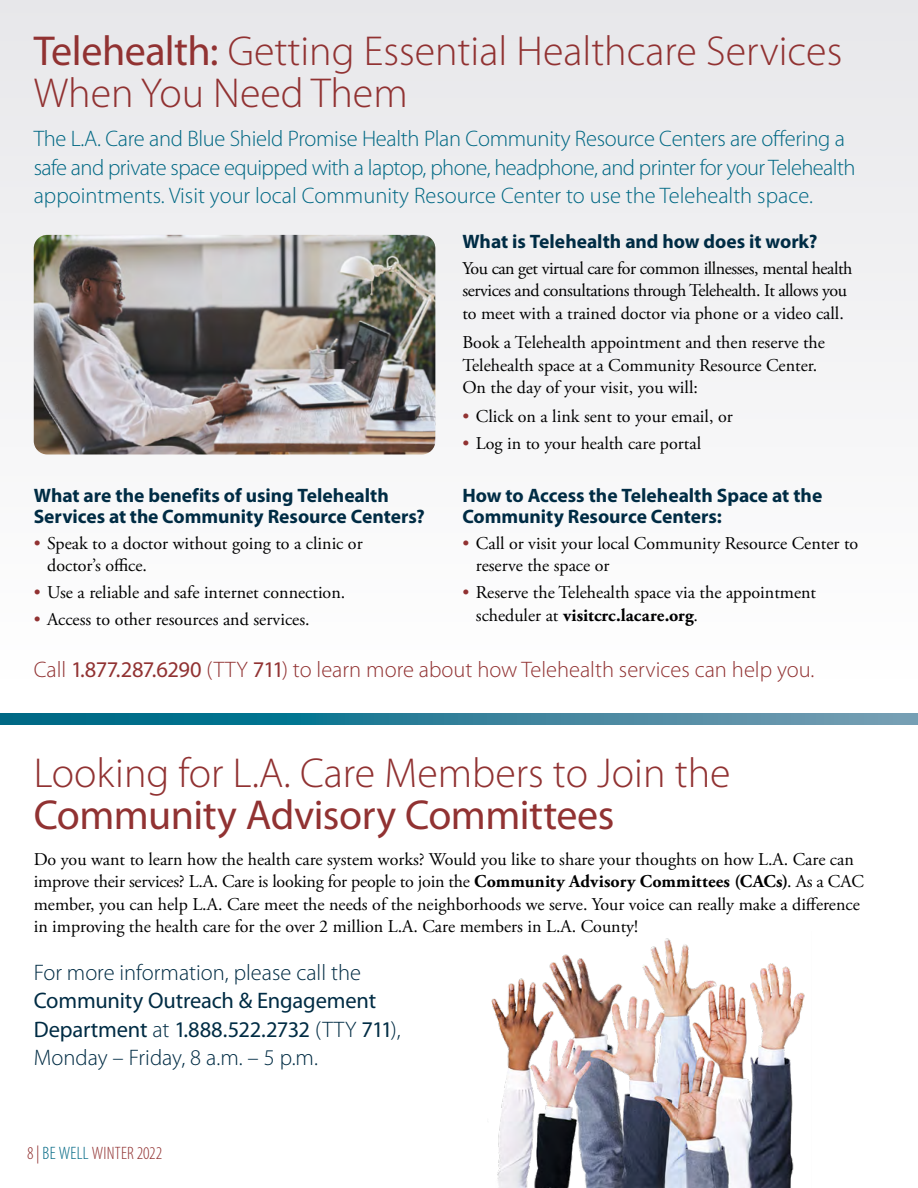
<style>
.page{position:relative;width:918px;height:1188px;background:#fff}
.page>*{position:absolute;margin:0;border:0;box-sizing:border-box;transform-origin:0 0}
.t1{font:300 42px/42px "Myriad Pro";color:#913232}
.t2{font:300 22.5px/28.5px "Myriad Pro";letter-spacing:-.015em;color:#006884}
.t3{font:300 22.5px/28.5px "Myriad Pro";color:#002c44}
.t4{font:300 22.5px "Myriad Pro";color:#913232}
.t5{font:700 19.5px/21px "Myriad Pro";color:#002c44}
.t6{font:18px/22.5px "Adobe Garamond Pro";color:#000}
.t7{font:18px/22.5px "Adobe Garamond Pro";letter-spacing:-.025em;color:#000}
.t8{font:300 condensed 18px "Myriad Pro";letter-spacing:.015em;color:#913232}
.s1{font-weight:400}
.s2{color:#913232}
.s3{font-weight:700}
.s4{color:#006884}
</style>
<div class="page">
<div style="left:0;top:0;width:918px;height:716px;background:#f4f4f5"></div>
<img style="left:34px;top:235px;width:401px;height:219px">
<svg style="left:0;top:714px;width:918px;height:10px;background:#30819a"></svg>
<img style="left:491px;top:938px;width:314px;height:250px">
<h2 class="t1" style="left:34px;top:31px;width:810px"><span class="s1">Telehealth:</span> Getting Essential Healthcare Services<br>When You Need Them</h2>
<p class="t2" style="left:34px;top:125px;width:823px">The L.A. Care and Blue Shield Promise Health Plan Community Resource Centers are offering a safe and private space equipped with a laptop, phone, headphone, and printer for your Telehealth appointments. Visit your local Community Resource Center to use the Telehealth space.</p>
<h3 class="t5" style="left:462px;top:230px;width:357px">What is Telehealth and how does it work?</h3>
<p class="t7" style="left:462px;top:258px;width:392px">You can get virtual care for common illnesses, mental health services and consultations through Telehealth. It allows you to meet with a trained doctor via phone or a video call.</p>
<p class="t6" style="left:462px;top:332px;width:364px">Book a Telehealth appointment and then reserve the<br>Telehealth space at a Community Resource Center.<br>On the day of your visit, you will:</p>
<p class="t6" style="left:462px;top:406px;width:272px"><span class="s2">•</span> Click on a link sent to your email, or</p>
<p class="t6" style="left:462px;top:433px;width:240px"><span class="s2">•</span> Log in to your health care portal</p>
<h3 class="t5" style="left:34px;top:484px;width:393px">What are the benefits of using Telehealth<br>Services at the Community Resource Centers?</h3>
<p class="t6" style="left:47px;top:533px;width:317px;text-indent:-14px"><span class="s2">•</span> Speak to a doctor without going to a clinic or doctor’s office.</p>
<p class="t6" style="left:34px;top:582px;width:313px"><span class="s2">•</span> Use a reliable and safe internet connection.</p>
<p class="t6" style="left:34px;top:609px;width:277px"><span class="s2">•</span> Access to other resources and services.</p>
<h3 class="t5" style="left:462px;top:484px;width:361px">How to Access the Telehealth Space at the<br>Community Resource Centers:</h3>
<p class="t6" style="left:476px;top:533px;width:384px;text-indent:-14px"><span class="s2">•</span> Call or visit your local Community Resource Center to reserve the space or</p>
<p class="t6" style="left:476px;top:582px;width:342px;text-indent:-14px"><span class="s2">•</span> Reserve the Telehealth space via the appointment scheduler at <span class="s3">visitcrc.lacare.org</span>.</p>
<p class="t4" style="left:34px;top:657px;width:782px">Call <span class="s1">1.877.287.6290</span> (TTY <span class="s1">711</span>) to learn more about how Telehealth services can help you.</p>
<h2 class="t1" style="left:34px;top:753px;width:698px">Looking for L.A. Care Members to Join the<br><span class="s1">Community Advisory Committees</span></h2>
<p class="t6" style="left:34px;top:849px;width:832px">Do you want to learn how the health care system works? Would you like to share your thoughts on how L.A. Care can improve their services? L.A. Care is looking for people to join the <span class="s3">Community Advisory Committees (CACs)</span>. As a CAC member, you can help L.A. Care meet the needs of the neighborhoods we serve. Your voice can really make a difference in improving the health care for the over 2 million L.A. Care members in L.A. County!</p>
<p class="t3" style="left:34px;top:959px;width:368px">For more information, please call the <span class="s1">Community Outreach &amp; Engagement Department</span> at <span class="s1">1.888.522.2732</span> (TTY <span class="s1">711</span>), Monday – Friday, 8 a.m. – 5 p.m.</p>
<p class="t8" style="left:27px;top:1144px;width:137px">8 | <span class="s4">BE WELL</span> WINTER 2022</p>
</div>
